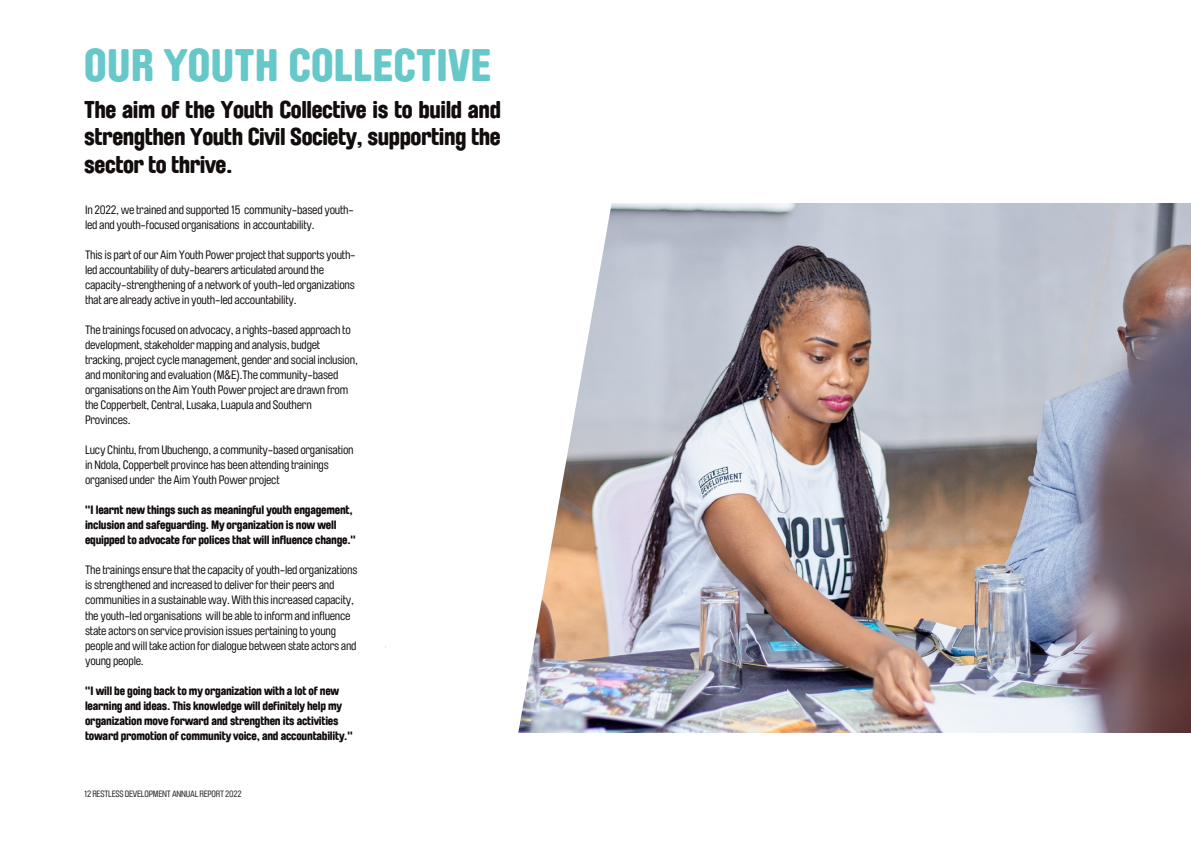
<style>
.page{position:relative;width:1191px;height:843px;background:#fff}
.page>*{position:absolute;margin:0;border:0;box-sizing:border-box;transform-origin:0 0}
.t1{font:900 45px "Restless Brauer";letter-spacing:.005em;color:#66c8c9}
.t2{font:900 24px/27.8px "Restless Brauer";letter-spacing:-.02em;color:#120d0c;text-align:justify}
.t3{font:12px/15px "Restless Brauer";letter-spacing:-.02em;color:#120d0c}
.t4{font:900 12px/15px "Restless Brauer";letter-spacing:-.02em;color:#120d0c}
.t5{font:9px "Restless Brauer";letter-spacing:-.025em;color:#231f20}
</style>
<div class="page">
<img style="left:615px;top:203px;width:575px;height:529px">
<svg style="left:518px;top:203px;width:97px;height:530px"></svg>
<svg style="left:518px;top:203px;width:18px;height:262px"></svg>
<svg style="left:385px;top:489px;width:135px;height:174px"></svg>
<p class="t1" style="left:84px;top:44px;width:408px">OUR YOUTH COLLECTIVE</p>
<p class="t2" style="left:84px;top:96px;width:418px">The aim of the Youth Collective is to build and strengthen Youth Civil Society, supporting the sector to thrive.</p>
<p class="t3" style="left:85px;top:203px;width:270px">In 2022, we trained and supported 15 community-based youth&shy;led and youth-focused organisations in accountability.</p>
<p class="t3" style="left:85px;top:248px;width:272px">This is part of our Aim Youth Power project that supports youth&shy;led accountability of duty-bearers articulated around the capacity-strengthening of a network of youth-led organizations that are already active in youth-led accountability.</p>
<p class="t3" style="left:85px;top:323px;width:274px">The trainings focused on advocacy, a rights-based approach to development, stakeholder mapping and analysis, budget tracking, project cycle management, gender and social inclusion, and monitoring and evaluation (M&amp;E).The community-based organisations on the Aim Youth Power project are drawn from the Copperbelt, Central, Lusaka, Luapula and Southern Provinces.</p>
<p class="t3" style="left:85px;top:443px;width:270px">Lucy Chintu, from Ubuchengo, a community-based organisation in Ndola, Copperbelt province has been attending trainings organised under the Aim Youth Power project</p>
<p class="t4" style="left:85px;top:503px;width:273px">''I learnt new things such as meaningful youth engagement, inclusion and safeguarding. My organization is now well equipped to advocate for polices that will influence change.''</p>
<p class="t3" style="left:85px;top:563px;width:274px">The trainings ensure that the capacity of youth-led organizations is strengthened and increased to deliver for their peers and communities in a sustainable way. With this increased capacity, the youth-led organisations will be able to inform and influence state actors on service provision issues pertaining to young people and will take action for dialogue between state actors and young people.</p>
<p class="t4" style="left:85px;top:683px;width:269px">''I will be going back to my organization with a lot of new learning and ideas. This knowledge will definitely help my organization move forward and strengthen its activities toward promotion of community voice, and accountability.''</p>
<p class="t5" style="left:84px;top:789px;width:159px">12 RESTLESS DEVELOPMENTANNUAL REPORT 2022</p>
</div>
